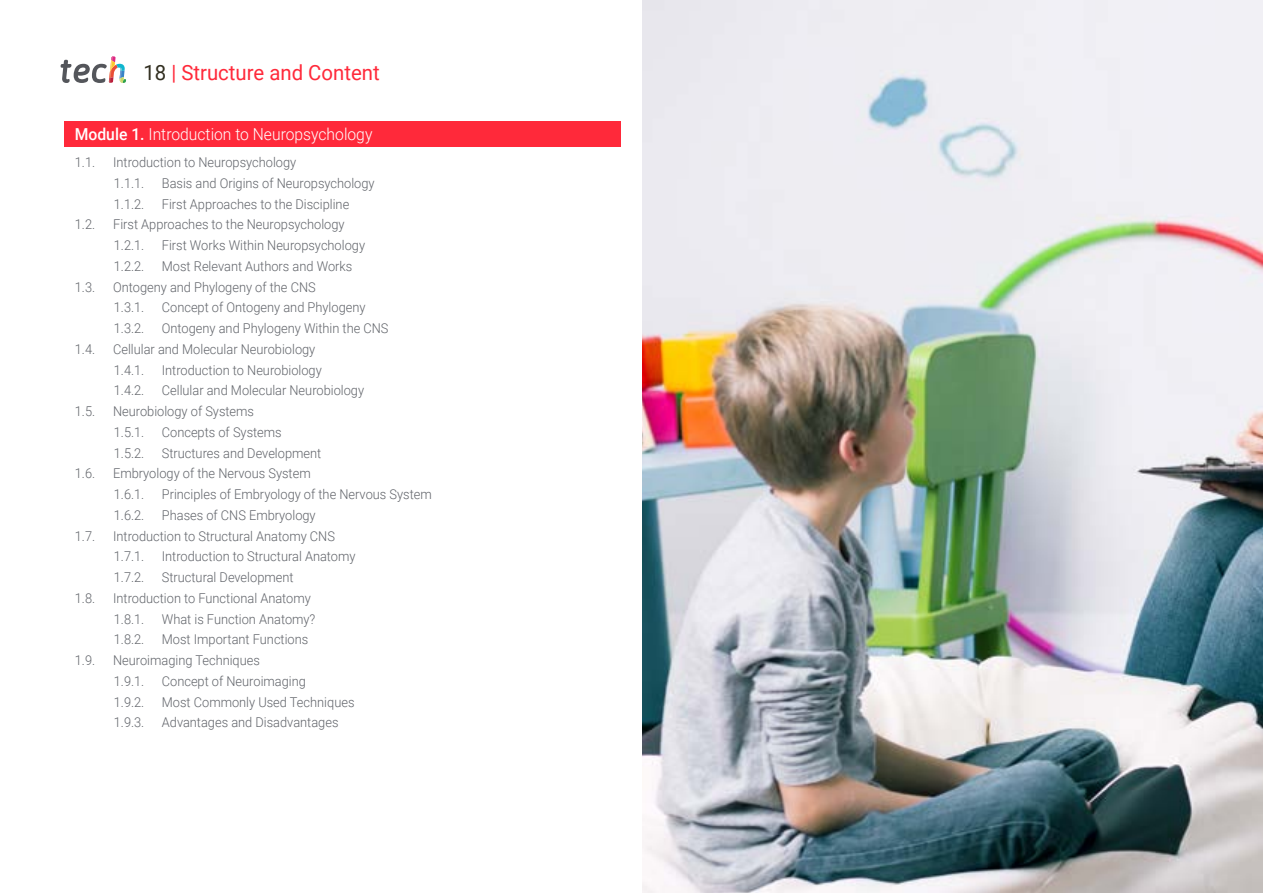
<style>
.page{position:relative;width:1263px;height:893px;background:#fff}
.page>*{position:absolute;margin:0;border:0;box-sizing:border-box;transform-origin:0 0}
.t1{font:21px "Roboto";color:#ff293a}
.t2{font:300 16.5px "Roboto";color:#fff;scale:.95 1}
.t3{font:300 13.5px/20.7px "Roboto";color:#61646a;scale:.95 1}
.s1{color:#312e20}
.s2{font-weight:500}
</style>
<div class="page">
<img style="left:642px;top:0;width:621px;height:893px">
<div style="left:64px;top:121px;width:557px;height:25px;background:#ff293a"></div>
<svg style="left:61px;top:56px;width:65px;height:27px"></svg>
<h1 class="t1" style="left:144px;top:57px;width:238px"><span class="s1">18</span> | Structure and Content</h1>
<p class="t2" style="left:75px;top:123px;width:315px"><span class="s2">Module 1.</span> Introduction to Neuropsychology</p>
<p class="t3" style="left:75px;top:151px;width:23px">1.1.</p>
<p class="t3" style="left:113px;top:151px;width:194px">Introduction to Neuropsychology<br>1.1.1.</p>
<p class="t3" style="left:162px;top:172px;width:225px">Basis and Origins of Neuropsychology</p>
<p class="t3" style="left:114px;top:193px;width:34px">1.1.2.</p>
<p class="t3" style="left:162px;top:193px;width:199px">First Approaches to the Discipline</p>
<p class="t3" style="left:75px;top:214px;width:23px">1.2.</p>
<p class="t3" style="left:113px;top:214px;width:245px">First Approaches to the Neuropsychology<br>1.2.1.</p>
<p class="t3" style="left:162px;top:234px;width:215px">First Works Within Neuropsychology</p>
<p class="t3" style="left:114px;top:255px;width:34px">1.2.2.</p>
<p class="t3" style="left:162px;top:255px;width:202px">Most Relevant Authors and Works</p>
<p class="t3" style="left:75px;top:276px;width:23px">1.3.</p>
<p class="t3" style="left:113px;top:276px;width:215px">Ontogeny and Phylogeny of the CNS<br>1.3.1.</p>
<p class="t3" style="left:162px;top:297px;width:216px">Concept of Ontogeny and Phylogeny</p>
<p class="t3" style="left:114px;top:317px;width:34px">1.3.2.</p>
<p class="t3" style="left:162px;top:317px;width:240px">Ontogeny and Phylogeny Within the CNS</p>
<p class="t3" style="left:75px;top:338px;width:23px">1.4.</p>
<p class="t3" style="left:113px;top:338px;width:214px">Cellular and Molecular Neurobiology<br>1.4.1.</p>
<p class="t3" style="left:162px;top:359px;width:170px">Introduction to Neurobiology</p>
<p class="t3" style="left:114px;top:380px;width:34px">1.4.2.</p>
<p class="t3" style="left:162px;top:380px;width:214px">Cellular and Molecular Neurobiology</p>
<p class="t3" style="left:75px;top:400px;width:23px">1.5.</p>
<p class="t3" style="left:113px;top:400px;width:150px">Neurobiology of Systems<br>1.5.1.</p>
<p class="t3" style="left:162px;top:421px;width:128px">Concepts of Systems</p>
<p class="t3" style="left:114px;top:442px;width:34px">1.5.2.</p>
<p class="t3" style="left:162px;top:442px;width:169px">Structures and Development</p>
<p class="t3" style="left:75px;top:463px;width:23px">1.6.</p>
<p class="t3" style="left:113px;top:463px;width:209px">Embryology of the Nervous System<br>1.6.1.</p>
<p class="t3" style="left:162px;top:483px;width:286px">Principles of Embryology of the Nervous System</p>
<p class="t3" style="left:114px;top:504px;width:34px">1.6.2.</p>
<p class="t3" style="left:162px;top:504px;width:163px">Phases of CNS Embryology</p>
<p class="t3" style="left:75px;top:525px;width:23px">1.7.</p>
<p class="t3" style="left:113px;top:525px;width:235px">Introduction to Structural Anatomy CNS<br>1.7.1.</p>
<p class="t3" style="left:162px;top:546px;width:205px">Introduction to Structural Anatomy</p>
<p class="t3" style="left:114px;top:566px;width:34px">1.7.2.</p>
<p class="t3" style="left:162px;top:566px;width:140px">Structural Development</p>
<p class="t3" style="left:75px;top:587px;width:23px">1.8.</p>
<p class="t3" style="left:113px;top:587px;width:210px">Introduction to Functional Anatomy<br>1.8.1.</p>
<p class="t3" style="left:162px;top:608px;width:163px">What is Function Anatomy?</p>
<p class="t3" style="left:114px;top:629px;width:34px">1.8.2.</p>
<p class="t3" style="left:162px;top:629px;width:156px">Most Important Functions</p>
<p class="t3" style="left:75px;top:649px;width:23px">1.9.</p>
<p class="t3" style="left:113px;top:649px;width:156px">Neuroimaging Techniques<br>1.9.1.</p>
<p class="t3" style="left:162px;top:670px;width:153px">Concept of Neuroimaging</p>
<p class="t3" style="left:114px;top:691px;width:34px">1.9.2.</p>
<p class="t3" style="left:162px;top:691px;width:204px">Most Commonly Used Techniques</p>
<p class="t3" style="left:114px;top:712px;width:34px">1.9.3.</p>
<p class="t3" style="left:162px;top:712px;width:187px">Advantages and Disadvantages</p>
</div>
